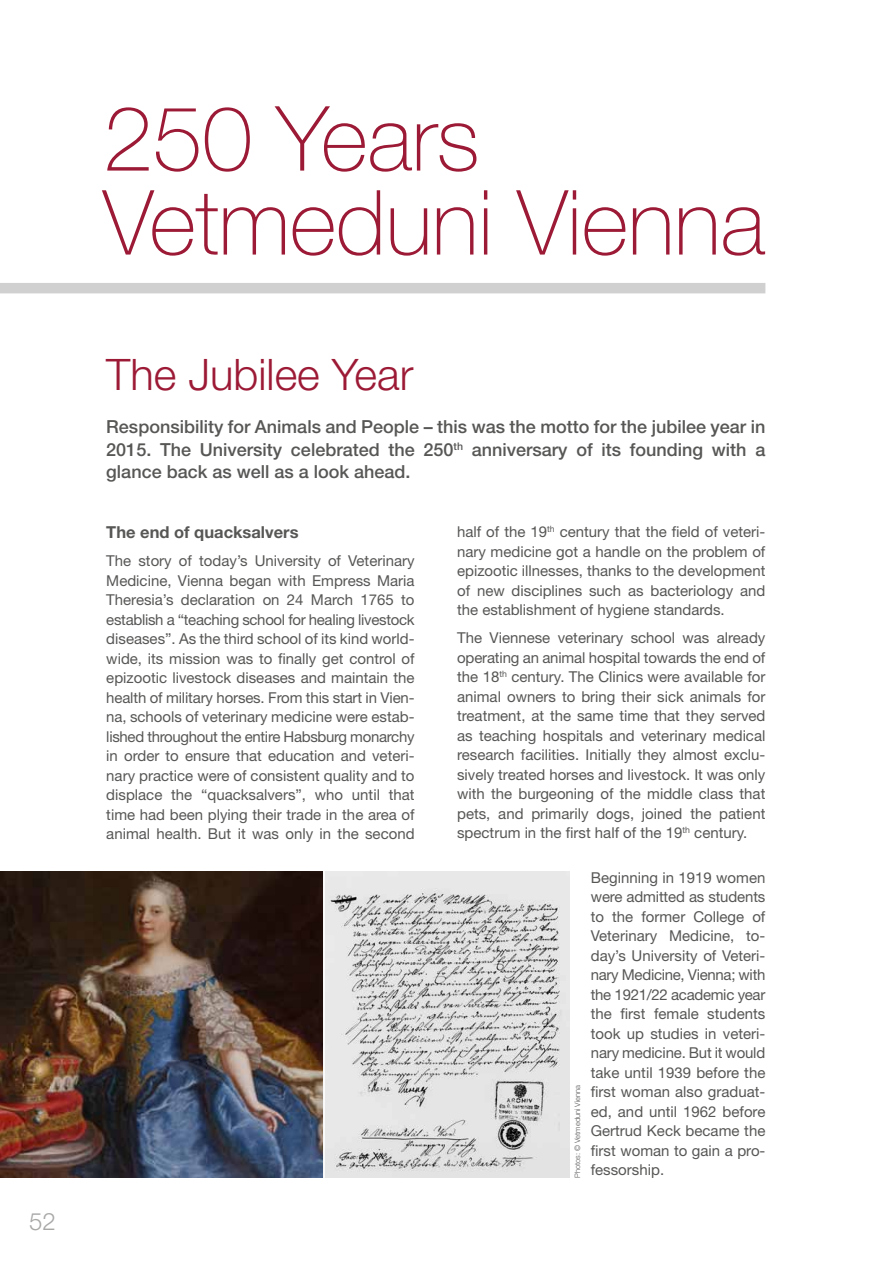
<style>
.page{position:relative;width:893px;height:1263px;background:#fff}
.page>*{position:absolute;margin:0;border:0;box-sizing:border-box;transform-origin:0 0}
.t1{font:100 90px/84px "Helvetica Neue LT Std";letter-spacing:-.005em;color:#9c1a35}
.t2{font:300 43.5px "Helvetica Neue LT Std";color:#9c1a35}
.t3{font:300 24px "Helvetica Neue LT Std";color:#a8a8a7}
.t4{font:500 18px/22.5px "Helvetica Neue LT Std";color:#575756;text-align:justify}
.t5{font:700 16.5px "Helvetica Neue LT Std";color:#575756}
.t6{font:15px/19.5px "Helvetica Neue LT Std";color:#575756;text-align:justify}
.t7{font:300 7.5px "Helvetica Neue LT Std";color:#575756}
</style>
<div class="page">
<div style="left:0;top:283px;width:765px;height:10px;background:#d0d0d0"></div>
<img style="left:0;top:872px;width:570px;height:306px">
<hr style="left:323px;top:861px;width:2px;height:362px;background:#fff">
<h3 class="t3" style="left:29px;top:1207px;width:28px">52</h3>
<h1 class="t1" style="left:103px;top:96px;width:664px">250 Years<br>Vetmeduni Vienna</h1>
<h2 class="t2" style="left:106px;top:348px;width:309px">The Jubilee Year</h2>
<p class="t4" style="left:106px;top:416px;width:661px">Responsibility for Animals and People – this was the motto for the jubilee year in 2015. The University celebrated the 250<sup>th</sup> anniversary of its founding with a glance back as well as a look ahead.</p>
<p class="t5" style="left:106px;top:522px;width:194px">The end of quacksalvers</p>
<p class="t6" style="left:106px;top:551px;width:310px">The story of today’s University of Veterinary Medicine, Vienna began with Empress Maria Theresia’s declaration on 24 March 1765 to establish a “teaching school for healing livestock diseases”. As the third school of its kind world&shy;wide, its mission was to finally get control of epizootic livestock diseases and maintain the health of military horses. From this start in Vien&shy;na, schools of veterinary medicine were estab&shy;lished throughout the entire Habsburg monarchy in order to ensure that education and veteri&shy;nary practice were of consistent quality and to displace the “quacksalvers”, who until that time had been plying their trade in the area of animal health. But it was only in the second</p>
<p class="t6" style="left:457px;top:522px;width:310px">half of the 19<sup>th</sup> century that the field of veteri&shy;nary medicine got a handle on the problem of epizootic illnesses, thanks to the development of new disciplines such as bacteriology and the establishment of hygiene standards.</p>
<p class="t6" style="left:457px;top:628px;width:310px">The Viennese veterinary school was already operating an animal hospital towards the end of the 18<sup>th</sup> century. The Clinics were available for animal owners to bring their sick animals for treatment, at the same time that they served as teaching hospitals and veterinary medical research facilities. Initially they almost exclu&shy;sively treated horses and livestock. It was only with the burgeoning of the middle class that pets, and primarily dogs, joined the patient spectrum in the first half of the 19<sup>th</sup> century.</p>
<p class="t6" style="left:591px;top:867px;width:176px">Beginning in 1919 women were admitted as students to the former College of Veterinary Medicine, to&shy;day’s University of Veteri&shy;nary Medicine, Vienna; with the 1921/22 academic year the first female students took up studies in veteri&shy;nary medicine. But it would take until 1939 before the first woman also graduat&shy;ed, and until 1962 before Gertrud Keck became the first woman to gain a pro&shy;fessorship.</p>
<p class="t7" style="left:573px;top:1178px;width:95px;rotate:-90deg">Photos: © Vetmeduni Vienna</p>
</div>
